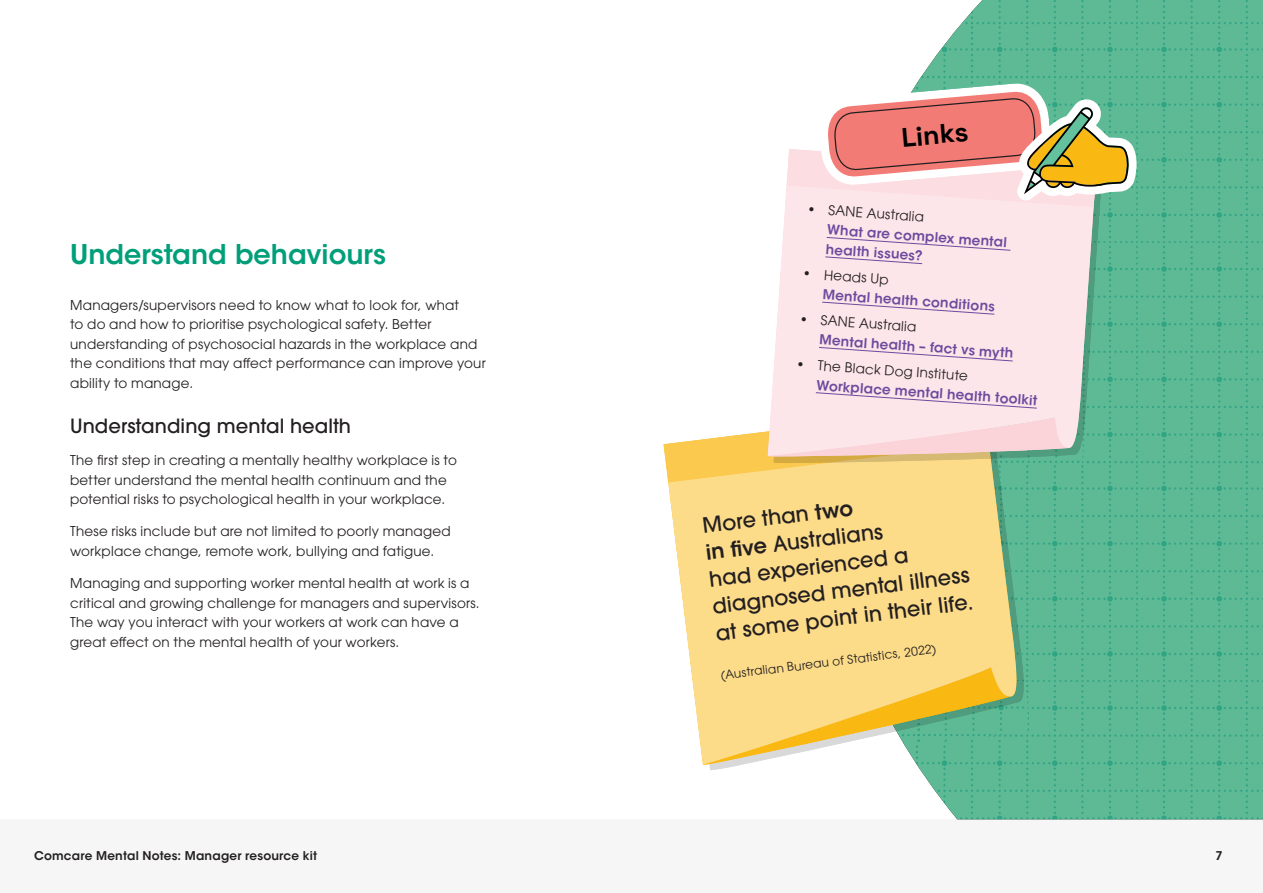
<style>
.page{position:relative;width:1263px;height:893px;background:#fff}
.page>*{position:absolute;margin:0;border:0;box-sizing:border-box;transform-origin:0 0}
.Heading_1{font:600 27px "ITC Avant Garde Std";color:#009f79}
.t1{font:700 26.85px "Space Grotesk";color:#000}
.Pull-out{font:500 21px/27px "ITC Avant Garde Pro";color:#231f20}
.Heading_2{font:500 19.5px "ITC Avant Garde Pro";letter-spacing:.005em;color:#231f20}
.Body{font:13.5px/19.5px "ITC Avant Garde Pro";letter-spacing:.015em;color:#231f20}
.t2{font:600 13.5px/19.5px "ITC Avant Garde Std";color:#6c4b9f}
.t3{font:600 12px "ITC Avant Garde Std";letter-spacing:.015em;color:#231f20}
.Text{font:12px "ITC Avant Garde Pro";color:#231f20}
.s1{font-family:"ITC Avant Garde Pro";font-weight:400;color:#231f20}
.s2{font-family:"ITC Avant Garde Std";font-weight:600}
</style>
<div class="page">
<div style="left:0;top:819px;width:1263px;height:74px;background:#f6f6f6"></div>
<svg style="left:917px;top:0;width:346px;height:819px;background:#5fb996"></svg>
<svg style="left:668px;top:488px;width:353px;height:277px;background:#f4db91"></svg>
<svg style="left:703px;top:667px;width:315px;height:103px;background:#d7d189"></svg>
<svg style="left:772px;top:198px;width:324px;height:258px;background:#f4e3e4"></svg>
<svg style="left:824px;top:237px;width:187px;height:27px;background:#f4dde4"></svg>
<svg style="left:821px;top:301px;width:174px;height:14px;background:#f2dae3"></svg>
<svg style="left:818px;top:347px;width:195px;height:15px;background:#f3dbe4"></svg>
<svg style="left:663px;top:392px;width:411px;height:96px;background:#eddbbb"></svg>
<svg style="left:786px;top:83px;width:352px;height:131px"></svg>
<h1 class="Heading_1" style="left:70px;top:238px;width:317px">Understand behaviours</h1>
<p class="Body" style="left:70px;top:295px;width:417px">Managers/supervisors need to know what to look for, what<br>to do and how to prioritise psychological safety. Better understanding of psychosocial hazards in the workplace and the conditions that may affect performance can improve your ability to manage.</p>
<h2 class="Heading_2" style="left:70px;top:413px;width:282px">Understanding mental health</h2>
<p class="Body" style="left:70px;top:450px;width:388px">The first step in creating a mentally healthy workplace is to better understand the mental health continuum and the potential risks to psychological health in your workplace.</p>
<p class="Body" style="left:70px;top:521px;width:382px">These risks include but are not limited to poorly managed workplace change, remote work, bullying and fatigue.</p>
<p class="Body" style="left:70px;top:573px;width:411px">Managing and supporting worker mental health at work is a critical and growing challenge for managers and supervisors.<br>The way you interact with your workers at work can have a great effect on the mental health of your workers.</p>
<p class="t1" style="left:900px;top:118px;width:68px;rotate:-5deg">Links</p>
<p class="t2" style="left:829px;top:200px;width:182px;text-indent:-21px;rotate:4deg"><span class="s1">• SANE Australia<br></span>What are complex mental health issues?</p>
<p class="t2" style="left:825px;top:265px;width:174px;text-indent:-21px;rotate:4deg"><span class="s1">• Heads Up<br></span>Mental health conditions</p>
<p class="t2" style="left:822px;top:310px;width:196px;text-indent:-21px;rotate:4deg"><span class="s1">• SANE Australia<br></span>Mental health – fact vs myth</p>
<p class="t2" style="left:818px;top:356px;width:223px;text-indent:-21px;rotate:4deg"><span class="s1">• The Black Dog Institute<br></span>Workplace mental health toolkit</p>
<p class="Pull-out" style="left:701px;top:512px;width:260px;rotate:-7deg">More than <span class="s2">two<br>in fi ve</span> Australians<br>had experienced a diagnosed mental illness at some point in their life.</p>
<p class="Text" style="left:720px;top:668px;width:218px;rotate:-7deg">(Australian Bureau of Statistics, 2022)</p>
<p class="t3" style="left:34px;top:848px;width:285px">Comcare Mental Notes: Manager resource kit</p>
<p class="t3" style="left:1215px;top:848px;width:9px">7</p>
</div>
